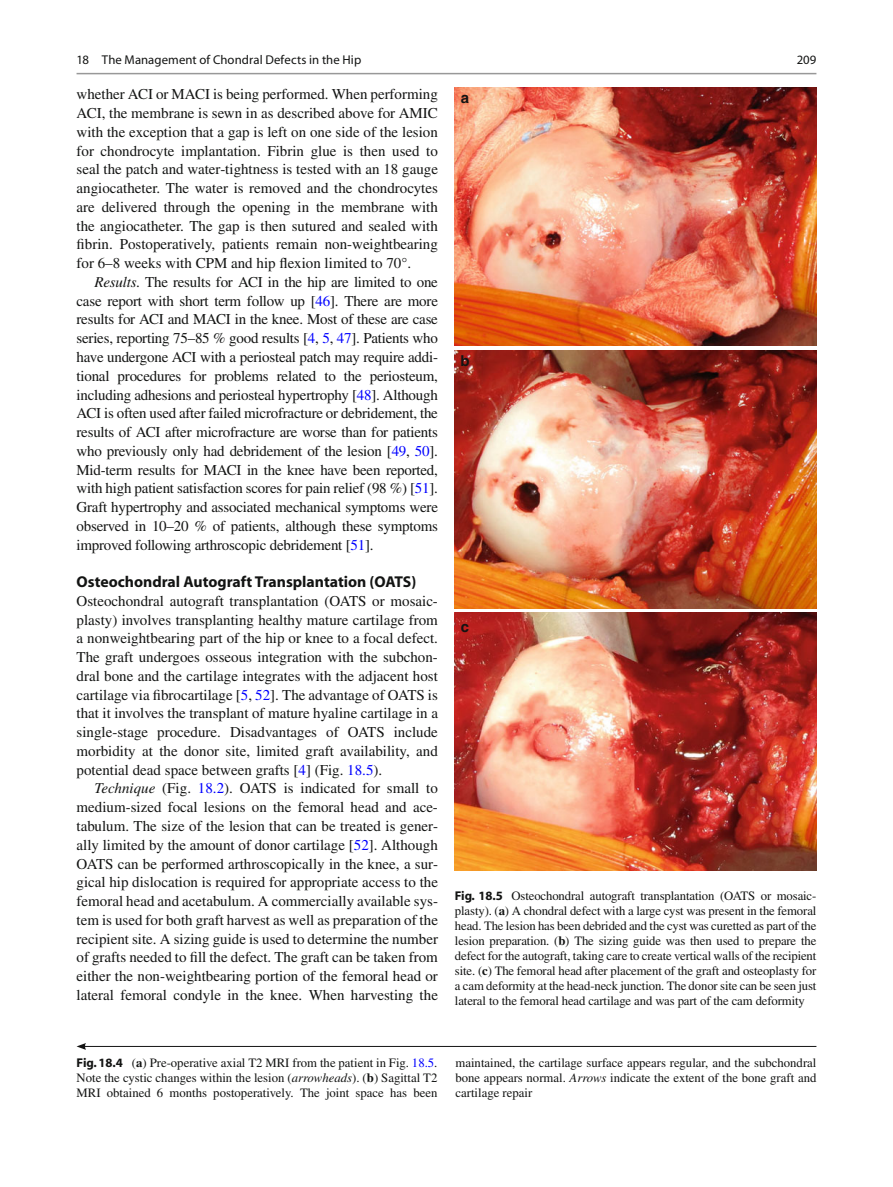
<style>
.page{position:relative;width:893px;height:1187px;background:#fff}
.page>*{position:absolute;margin:0;border:0;box-sizing:border-box;transform-origin:0 0}
.t1{font:700 15.75px "Myriad";color:#131413}
.t2{font:15px/18.8px "Times";color:#131413;text-align:justify}
.t3{font:700 15px "Helvetica";color:#131413}
.t4{font:12.75px/15px "Times";color:#131413;text-align:justify}
.t5{font:12.75px "Myriad";letter-spacing:.01em;color:#131413}
.s1{font-style:italic}
.s2{color:#00f}
.s3{font-family:"Myriad";font-weight:700}
.s4{font-weight:700}
</style>
<div class="page">
<img style="left:455px;top:350px;width:361px;height:258px">
<img style="left:455px;top:612px;width:361px;height:258px">
<img style="left:455px;top:88px;width:361px;height:258px">
<hr style="left:84px;top:1045px;width:732px;height:1px;background:#131413">
<svg style="left:77px;top:1043px;width:9px;height:6px"></svg>
<hr style="left:77px;top:73px;width:739px;height:1px;background:#989898">
<p class="t5" style="left:77px;top:55px;width:286px">18 The Management of Chondral Defects in the Hip</p>
<p class="t2" style="left:77px;top:86px;width:363px">whether ACI or MACI is being performed. When performing ACI, the membrane is sewn in as described above for AMIC with the exception that a gap is left on one side of the lesion for chondrocyte implantation. Fibrin glue is then used to seal the patch and water-tightness is tested with an 18 gauge angiocatheter. The water is removed and the chondrocytes are delivered through the opening in the membrane with the angiocatheter. The gap is then sutured and sealed with fibrin. Postoperatively, patients remain non- weightbearing for 6–8 weeks with CPM and hip flexion limited to 70°.</p>
<p class="t2" style="left:77px;top:274px;width:363px;text-indent:18px"><span class="s1">Results</span> . The results for ACI in the hip are limited to one case report with short term follow up [ <span class="s2">46</span> ]. There are more results for ACI and MACI in the knee. Most of these are case series, reporting 75–85 % good results [ <span class="s2">4</span> , <span class="s2">5</span> , <span class="s2">47</span> ]. Patients who have undergone ACI with a periosteal patch may require addi&shy;tional procedures for problems related to the periosteum, including adhesions and periosteal hypertrophy [ <span class="s2">48</span> ]. Although ACI is often used after failed microfracture or debridement, the results of ACI after microfracture are worse than for patients who previously only had debridement of the lesion [ <span class="s2">49</span> , <span class="s2">50</span> ].<br>Mid-term results for MACI in the knee have been reported, with high patient satisfaction scores for pain relief (98 %) [ <span class="s2">51</span> ].<br>Graft hypertrophy and associated mechanical symptoms were observed in 10–20 % of patients, although these symptoms improved following arthroscopic debridement [ <span class="s2">51</span> ].</p>
<p class="t1" style="left:77px;top:576px;width:341px">Osteochondral Autograft Transplantation (OATS)</p>
<p class="t2" style="left:77px;top:593px;width:363px">Osteochondral autograft transplantation (OATS or mosaic&shy;plasty) involves transplanting healthy mature cartilage from a nonweightbearing part of the hip or knee to a focal defect.<br>The graft undergoes osseous integration with the subchon&shy;dral bone and the cartilage integrates with the adjacent host cartilage via fibrocartilage [ <span class="s2">5</span> , <span class="s2">52</span> ]. The advantage of OATS is that it involves the transplant of mature hyaline cartilage in a single-stage procedure. Disadvantages of OATS include morbidity at the donor site, limited graft availability, and potential dead space between grafts [ <span class="s2">4</span> ] (Fig. <span class="s2">18.5</span> ).</p>
<p class="t2" style="left:77px;top:780px;width:363px;text-indent:18px"><span class="s1">Technique</span> (Fig. <span class="s2">18.2</span> ). OATS is indicated for small to medium-sized focal lesions on the femoral head and ace&shy;tabulum. The size of the lesion that can be treated is gener&shy;ally limited by the amount of donor cartilage [ <span class="s2">52</span> ]. Although OATS can be performed arthroscopically in the knee, a sur&shy;gical hip dislocation is required for appropriate access to the femoral head and acetabulum. A commercially available sys&shy;tem is used for both graft harvest as well as preparation of the recipient site. A sizing guide is used to determine the number of grafts needed to fill the defect. The graft can be taken from either the non-weightbearing portion of the femoral head or lateral femoral condyle in the knee. When harvesting the</p>
<p class="t3" style="left:461px;top:89px;width:10px">a</p>
<p class="t3" style="left:461px;top:352px;width:11px">b</p>
<p class="t3" style="left:461px;top:617px;width:10px">c</p>
<p class="t5" style="left:797px;top:55px;width:21px">209</p>
<p class="t4" style="left:455px;top:889px;width:363px"><span class="s3">Fig. 18.5</span> Osteochondral autograft transplantation (OATS or mosaic&shy;plasty). ( <span class="s4">a</span> ) A chondral defect with a large cyst was present in the femoral head. The lesion has been debrided and the cyst was curetted as part of the lesion preparation. ( <span class="s4">b</span> ) The sizing guide was then used to prepare the defect for the autograft, taking care to create vertical walls of the recipient site. ( <span class="s4">c</span> ) The femoral head after placement of the graft and osteoplasty for a cam deformity at the head-neck junction. The donor site can be seen just lateral to the femoral head cartilage and was part of the cam deformity</p>
<p class="t4" style="left:77px;top:1056px;width:362px"><span class="s3">Fig. 18.4</span> ( <span class="s4">a</span> ) Pre-operative axial T2 MRI from the patient in Fig. <span class="s2">18.5</span> .<br>Note the cystic changes within the lesion ( <span class="s1">arrowheads</span> ). ( <span class="s4">b</span> ) Sagittal T2<br>MRI obtained 6 months postoperatively. The joint space has been</p>
<p class="t4" style="left:455px;top:1056px;width:362px">maintained, the cartilage surface appears regular, and the subchondral bone appears normal. <span class="s1">Arrows</span> indicate the extent of the bone graft and cartilage repair</p>
</div>
